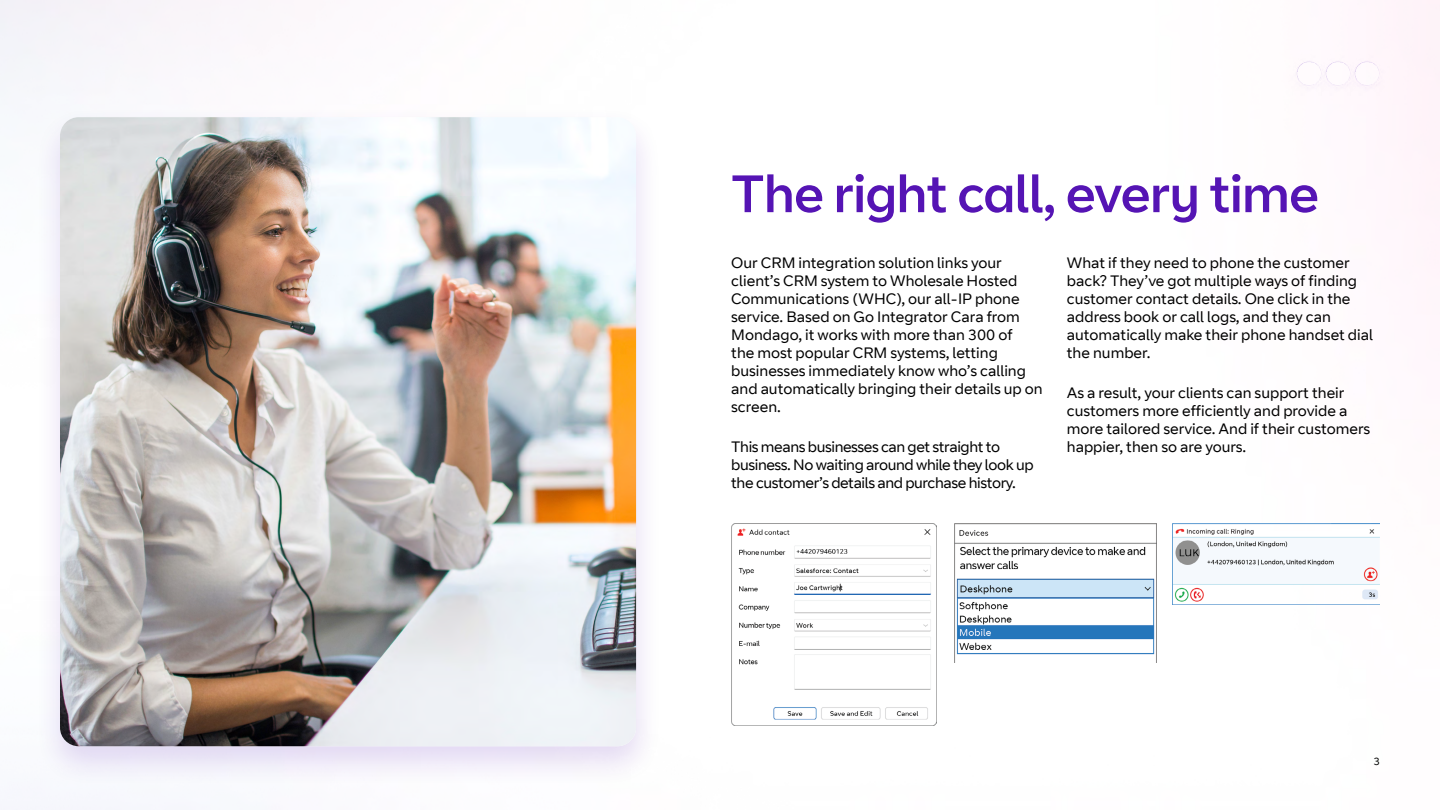
<style>
.page{position:relative;width:1440px;height:810px;background:#fff}
.page>*{position:absolute;margin:0;border:0;box-sizing:border-box;transform-origin:0 0}
.t1{font:52.5px "BT Curve Headline";color:#5514b4}
.t2{font:15px/18px "BT Curve";color:#000}
.t3{font:15px/18px "BT Curve";letter-spacing:-.025em;color:#000}
.t4{font:10.5px "BT Curve";color:#000}
</style>
<div class="page">
<img style="left:0;top:0;width:1440px;height:810px">
<div style="left:33px;top:105px;width:630px;height:683px;background:#5514b4;opacity:.16"></div>
<img style="left:60px;top:117px;width:576px;height:629px">
<img style="left:955px;top:524px;width:202px;height:138px">
<img style="left:1173px;top:524px;width:207px;height:80px">
<img style="left:731px;top:524px;width:206px;height:202px">
<img style="left:1286px;top:51px;width:30px;height:45px">
<img style="left:1360px;top:51px;width:30px;height:45px">
<img style="left:1316px;top:51px;width:44px;height:45px">
<h1 class="t1" style="left:731px;top:162px;width:589px">The right call, every time</h1>
<p class="t2" style="left:731px;top:254px;width:313px">Our CRM integration solution links your client’s CRM system to Wholesale Hosted Communications (WHC), our all-IP phone service. Based on Go Integrator Cara from Mondago, it works with more than 300 of<br>the most popular CRM systems, letting businesses immediately know who’s calling and automatically bringing their details up on screen.</p>
<p class="t3" style="left:731px;top:439px;width:304px">This means businesses can get straight to business. No waiting around while they look up the customer’s details and purchase history.</p>
<p class="t2" style="left:1067px;top:254px;width:308px">What if they need to phone the customer back? They’ve got multiple ways of finding customer contact details. One click in the address book or call logs, and they can automatically make their phone handset dial the number.</p>
<p class="t2" style="left:1067px;top:385px;width:305px">As a result, your clients can support their customers more efficiently and provide a more tailored service. And if their customers happier, then so are yours.</p>
<p class="t4" style="left:1374px;top:755px;width:8px">3</p>
</div>
